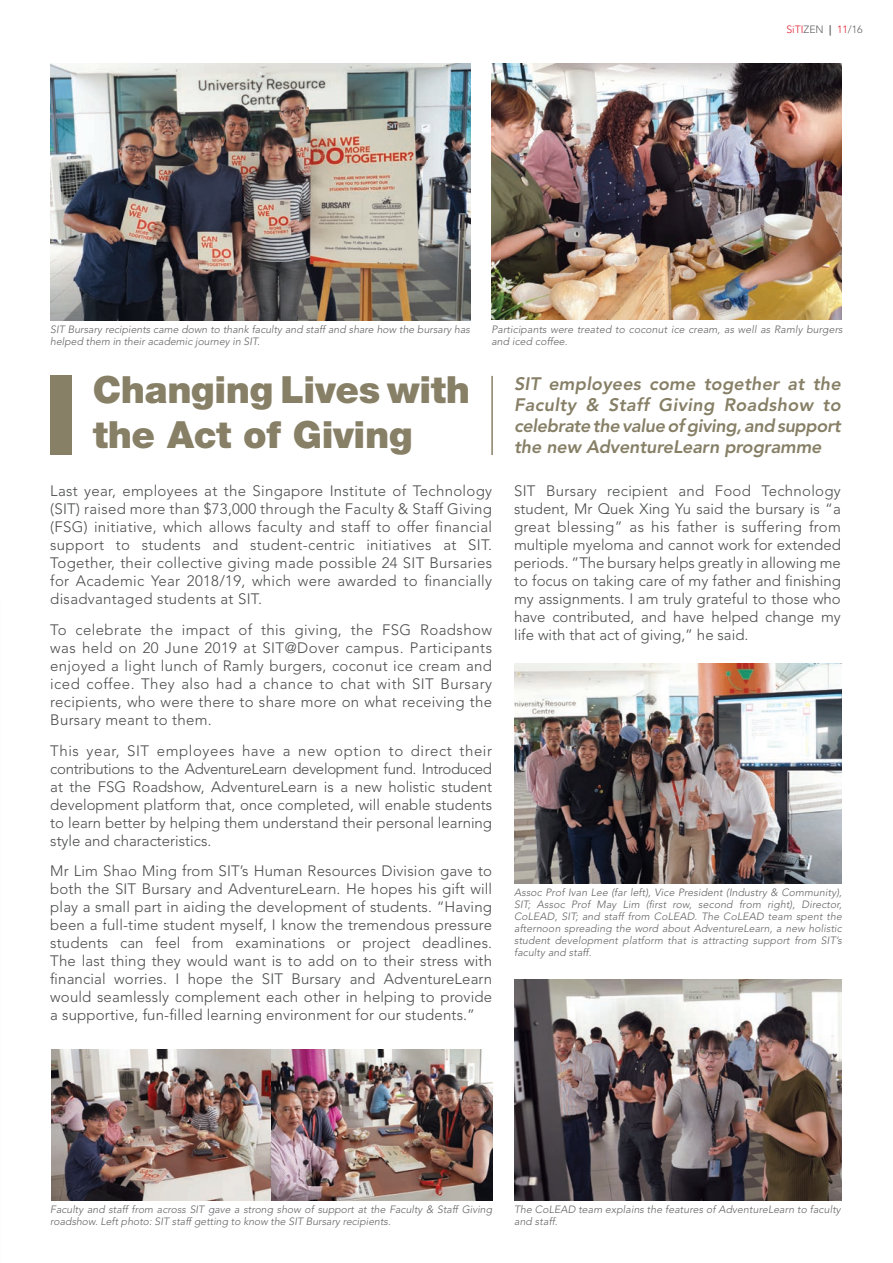
<style>
.page{position:relative;width:893px;height:1263px;background:#fff}
.page>*{position:absolute;margin:0;border:0;box-sizing:border-box;transform-origin:0 0}
.t1{font:900 37.5px/45.6px "Helvetica Neue LT Std";letter-spacing:-.01em;color:#878067}
.t2{font:italic 800 18px/21px "Avenir LT Std";letter-spacing:-.01em;color:#878067;text-align:justify}
.t3{font:300 15px/18px "Avenir LT Std";letter-spacing:.01em;color:#4b4c4d;text-align:justify}
.t4{font:italic 300 10.5px/12px "Avenir LT Std";color:#636366}
.t5{font:300 10.5px "Avenir LT Std";color:#e41d2f}
.s1{color:#636366}
.s2{font-weight:800;color:#636366}
</style>
<div class="page">
<img style="left:491px;top:64px;width:351px;height:255px">
<img style="left:50px;top:64px;width:420px;height:257px">
<hr style="left:491px;top:376px;width:2px;height:79px;background:#878067">
<div style="left:50px;top:376px;width:22px;height:79px;background:#878067"></div>
<img style="left:51px;top:1049px;width:441px;height:152px">
<img style="left:514px;top:663px;width:328px;height:221px">
<img style="left:514px;top:980px;width:328px;height:221px">
<p class="t5" style="left:786px;top:24px;width:78px">SiTI<span class="s1">ZEN</span> <span class="s2">|</span> 11<span class="s1">/16</span></p>
<p class="t4" style="left:50px;top:323px;width:421px">SIT Bursary recipients came down to thank faculty and staff and share how the bursary has helped them in their academic journey in SIT.</p>
<p class="t4" style="left:491px;top:323px;width:353px">Participants were treated to coconut ice cream, as well as Ramly burgers and iced coffee.</p>
<h1 class="t1" style="left:93px;top:366px;width:379px">Changing Lives with the Act of Giving</h1>
<p class="t3" style="left:50px;top:482px;width:443px">Last year, employees at the Singapore Institute of Technology (SIT) raised more than $73,000 through the Faculty &amp; Staff Giving (FSG) initiative, which allows faculty and staff to offer financial support to students and student-centric initiatives at SIT.<br>Together, their collective giving made possible 24 SIT Bursaries for Academic Year 2018/19, which were awarded to financially disadvantaged students at SIT.</p>
<p class="t3" style="left:50px;top:621px;width:443px">To celebrate the impact of this giving, the FSG Roadshow was held on 20 June 2019 at SIT@Dover campus. Participants enjoyed a light lunch of Ramly burgers, coconut ice cream and iced coffee. They also had a chance to chat with SIT Bursary recipients, who were there to share more on what receiving the Bursary meant to them.</p>
<p class="t3" style="left:50px;top:741px;width:443px">This year, SIT employees have a new option to direct their contributions to the AdventureLearn development fund. Introduced at the FSG Roadshow, AdventureLearn is a new holistic student development platform that, once completed, will enable students to learn better by helping them understand their personal learning style and characteristics.</p>
<p class="t3" style="left:50px;top:862px;width:443px">Mr Lim Shao Ming from SIT’s Human Resources Division gave to both the SIT Bursary and AdventureLearn. He hopes his gift will play a small part in aiding the development of students. “Having been a full-time student myself, I know the tremendous pressure students can feel from examinations or project deadlines.<br>The last thing they would want is to add on to their stress with financial worries. I hope the SIT Bursary and AdventureLearn would seamlessly complement each other in helping to provide a supportive, fun-filled learning environment for our students.”</p>
<p class="t2" style="left:514px;top:373px;width:328px">SIT employees come together at the Faculty &amp; Staff Giving Roadshow to celebrate the value of giving, and support the new AdventureLearn programme</p>
<p class="t3" style="left:514px;top:482px;width:328px">SIT Bursary recipient and Food Technology student, Mr Quek Xing Yu said the bursary is “a great blessing” as his father is suffering from multiple myeloma and cannot work for extended periods. ”The bursary helps greatly in allowing me to focus on taking care of my father and finishing my assignments. I am truly grateful to those who have contributed, and have helped change my life with that act of giving,” he said.</p>
<p class="t4" style="left:514px;top:886px;width:329px;text-align:justify">Assoc Prof Ivan Lee (far left), Vice President (Industry &amp; Community), SIT; Assoc Prof May Lim (first row, second from right), Director, CoLEAD, SIT; and staff from CoLEAD. The CoLEAD team spent the afternoon spreading the word about AdventureLearn, a new holistic student development platform that is attracting support from SIT’s faculty and staff.</p>
<p class="t4" style="left:50px;top:1204px;width:443px">Faculty and staff from across SIT gave a strong show of support at the Faculty &amp; Staff Giving roadshow. Left photo: SIT staff getting to know the SIT Bursary recipients.</p>
<p class="t4" style="left:514px;top:1204px;width:328px">The CoLEAD team explains the features of AdventureLearn to faculty and staff.</p>
</div>
